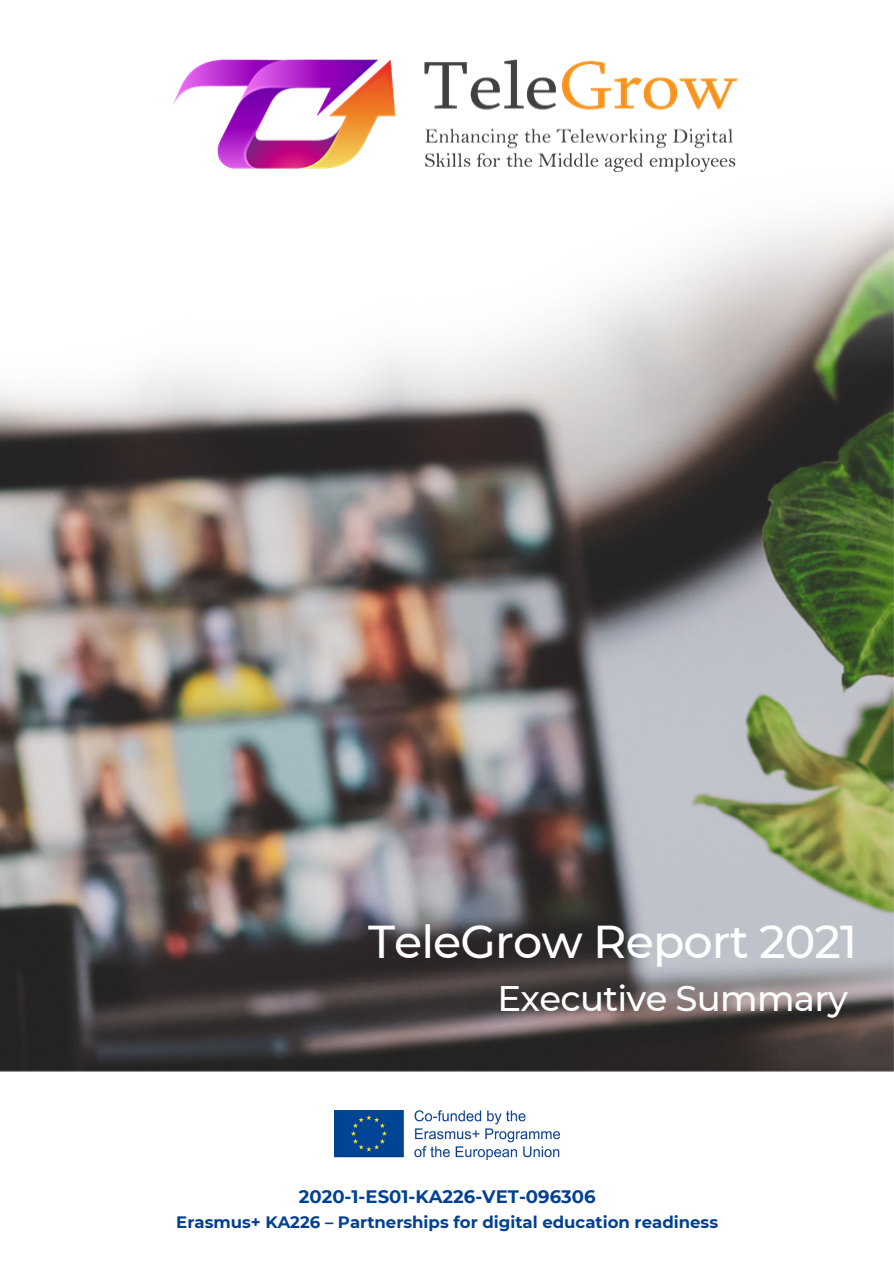
<style>
.page{position:relative;width:894px;height:1264px;background:#fff}
.page>*{position:absolute;margin:0;border:0;box-sizing:border-box;transform-origin:0 0}
.t1{font:500 46.05px "Montserrat";letter-spacing:-.02em;color:#fff}
.t2{font:500 35.4px "Montserrat";letter-spacing:-.02em;color:#fff}
.t3{font:700 18px "Montserrat";color:#024093}
.t4{font:700 16.5px "Montserrat";color:#024093}
</style>
<div class="page">
<img style="left:0;top:171px;width:893px;height:900px">
<img style="left:172px;top:59px;width:566px;height:112px">
<img style="left:334px;top:1110px;width:225px;height:49px">
<p class="t1" style="left:368px;top:913px;width:490px">TeleGrow Report 2021</p>
<p class="t2" style="left:497px;top:976px;width:352px">Executive Summary</p>
<p class="t3" style="left:299px;top:1185px;width:298px">2020-1-ES01-KA226-VET-096306</p>
<p class="t4" style="left:176px;top:1211px;width:543px">Erasmus+ KA226 – Partnerships for digital education readiness</p>
</div>
